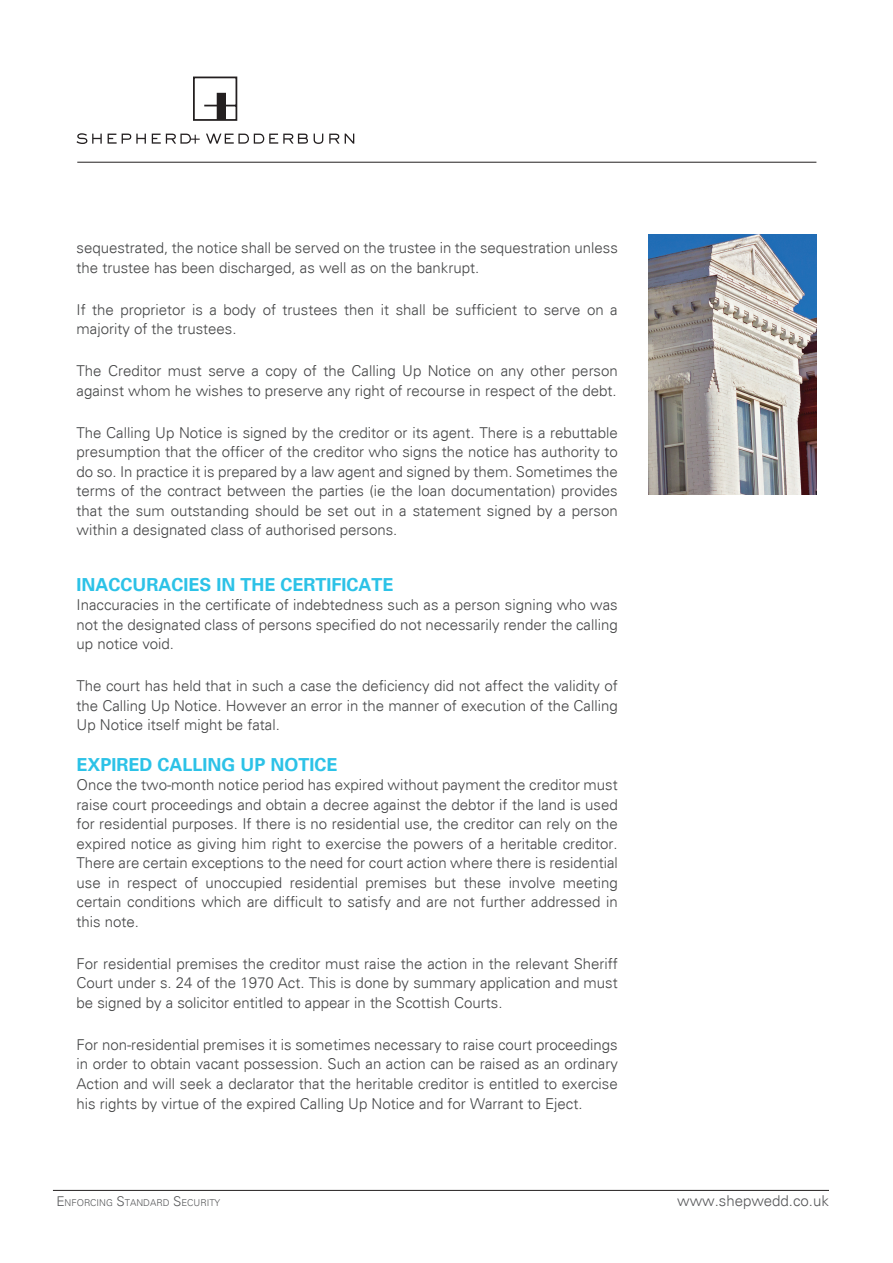
<style>
.page{position:relative;width:893px;height:1263px;background:#fff}
.page>*{position:absolute;margin:0;border:0;box-sizing:border-box;transform-origin:0 0}
.t1{font:700 18px "Univers";color:#2cc2e7}
.t2{font:300 15px/19.5px "Univers";color:#454647;text-align:justify}
.t3{font:300 15px "Univers";color:#57585a}
.t4{font:300 9.45px "Univers";color:#57585a}
.s1{font-size:13.5px}
</style>
<div class="page">
<hr style="left:77px;top:162px;width:739px;height:1px;background:#231f20">
<hr style="left:53px;top:1190px;width:776px;height:1px;background:#231f20">
<svg style="left:193px;top:77px;width:45px;height:44px"></svg>
<svg style="left:77px;top:133px;width:25px;height:11px"></svg>
<svg style="left:108px;top:134px;width:38px;height:10px"></svg>
<svg style="left:152px;top:134px;width:48px;height:10px"></svg>
<svg style="left:206px;top:134px;width:102px;height:10px"></svg>
<svg style="left:314px;top:134px;width:9px;height:10px"></svg>
<svg style="left:329px;top:134px;width:25px;height:10px"></svg>
<img style="left:648px;top:234px;width:168px;height:261px">
<p class="t2" style="left:77px;top:238px;width:543px">sequestrated, the notice shall be served on the trustee in the sequestration unless the trustee has been discharged, as well as on the bankrupt.</p>
<p class="t2" style="left:77px;top:300px;width:543px">If the proprietor is a body of trustees then it shall be sufficient to serve on a majority of the trustees.</p>
<p class="t2" style="left:77px;top:361px;width:543px">The Creditor must serve a copy of the Calling Up Notice on any other person against whom he wishes to preserve any right of recourse in respect of the debt.</p>
<p class="t2" style="left:77px;top:423px;width:543px">The Calling Up Notice is signed by the creditor or its agent. There is a rebuttable presumption that the officer of the creditor who signs the notice has authority to do so. In practice it is prepared by a law agent and signed by them. Sometimes the terms of the contract between the parties (ie the loan documentation) provides that the sum outstanding should be set out in a statement signed by a person within a designated class of authorised persons.</p>
<p class="t1" style="left:77px;top:574px;width:319px">INACCURACIES IN THE CERTIFICATE</p>
<p class="t2" style="left:77px;top:595px;width:543px">Inaccuracies in the certificate of indebtedness such as a person signing who was not the designated class of persons specified do not necessarily render the calling up notice void.</p>
<p class="t2" style="left:77px;top:676px;width:543px">The court has held that in such a case the deficiency did not affect the validity of the Calling Up Notice. However an error in the manner of execution of the Calling Up Notice itself might be fatal.</p>
<p class="t1" style="left:77px;top:754px;width:263px">EXPIRED CALLING UP NOTICE</p>
<p class="t2" style="left:77px;top:775px;width:543px">Once the two-month notice period has expired without payment the creditor must raise court proceedings and obtain a decree against the debtor if the land is used for residential purposes. If there is no residential use, the creditor can rely on the expired notice as giving him right to exercise the powers of a heritable creditor.<br>There are certain exceptions to the need for court action where there is residential use in respect of unoccupied residential premises but these involve meeting certain conditions which are difficult to satisfy and are not further addressed in this note.</p>
<p class="t2" style="left:77px;top:954px;width:543px">For residential premises the creditor must raise the action in the relevant Sheriff Court under s. 24 of the 1970 Act. This is done by summary application and must be signed by a solicitor entitled to appear in the Scottish Courts.</p>
<p class="t2" style="left:77px;top:1035px;width:543px">For non-residential premises it is sometimes necessary to raise court proceedings in order to obtain vacant possession. Such an action can be raised as an ordinary Action and will seek a declarator that the heritable creditor is entitled to exercise his rights by virtue of the expired Calling Up Notice and for Warrant to Eject.</p>
<p class="t4" style="left:56px;top:1196px;width:166px"><span class="s1">E</span>NFORCING <span class="s1">S</span>TANDARD <span class="s1">S</span>ECURITY</p>
<p class="t3" style="left:677px;top:1191px;width:153px">www.shepwedd.co.uk</p>
</div>
